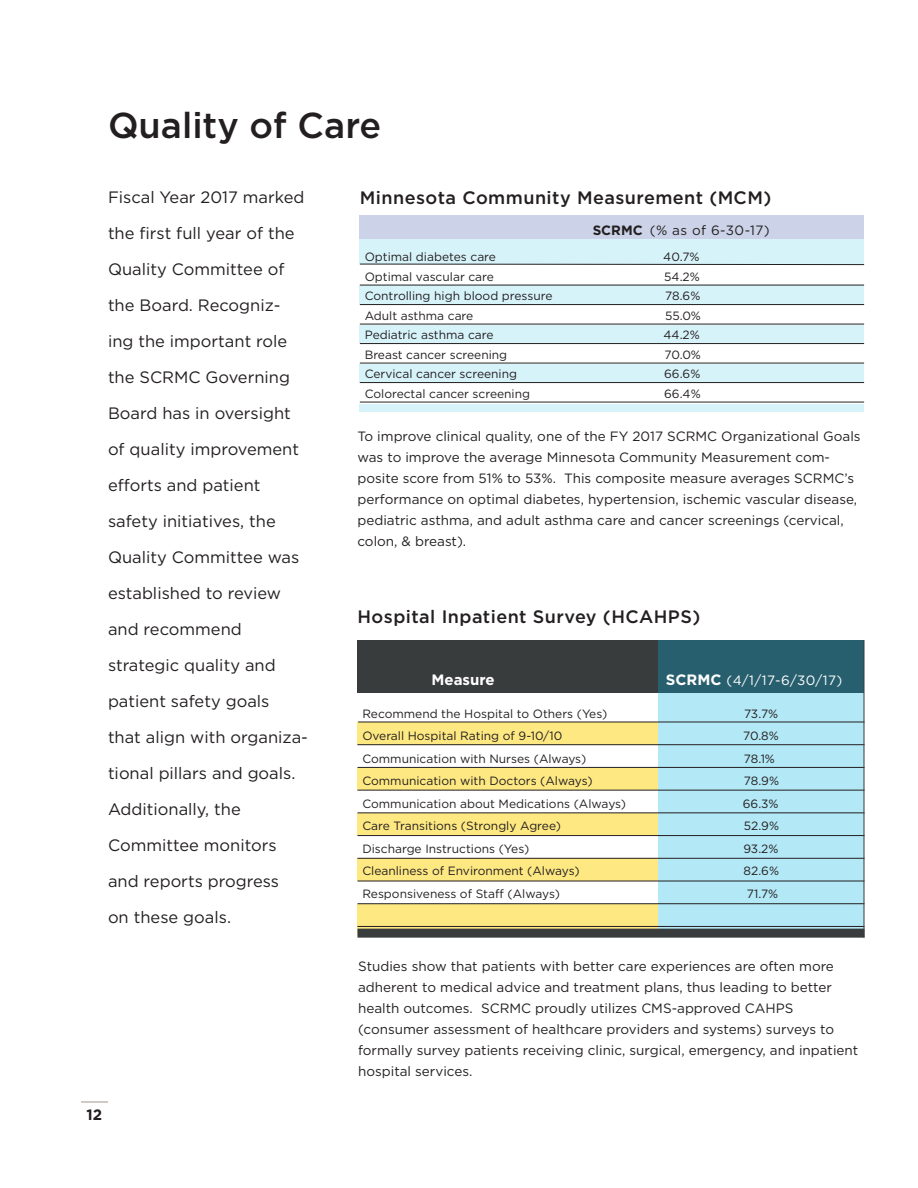
<style>
.page{position:relative;width:918px;height:1188px;background:#fff}
.page>*{position:absolute;margin:0;border:0;box-sizing:border-box;transform-origin:0 0}
.t1{font:500 36px "Gotham";color:#231f20}
.t2{font:500 18px "Gotham";letter-spacing:.025em;color:#231f20}
.t3{font:16.5px/36px "Gotham";color:#231f20}
.t4{font:700 15px "Gotham";color:#fff}
.t5{font:700 15px "Gotham";color:#231f20}
.t6{font:13.5px/21px "Gotham";color:#231f20}
.t7{font:13.5px "Gotham";color:#fff}
.t8{font:12px "Gotham";color:#231f20}
.s1{font-weight:700}
.s2{font-weight:700;font-size:15px}
</style>
<div class="page">
<svg style="left:81px;top:1102px;width:27px;height:1px"></svg>
<div style="left:360px;top:239px;width:504px;height:173px;background:#d7f3fa"></div>
<div style="left:360px;top:264px;width:504px;height:21px;background:#fff"></div>
<div style="left:360px;top:304px;width:504px;height:20px;background:#fff"></div>
<div style="left:360px;top:343px;width:504px;height:21px;background:#fff"></div>
<div style="left:357px;top:383px;width:507px;height:21px;background:#fff"></div>
<div style="left:360px;top:215px;width:504px;height:24px;background:#ccd3e8"></div>
<svg style="left:359px;top:263px;width:506px;height:2px"></svg>
<hr style="left:360px;top:285px;width:504px;height:1px;background:#231f20">
<hr style="left:360px;top:304px;width:504px;height:1px;background:#231f20">
<hr style="left:360px;top:324px;width:504px;height:1px;background:#231f20">
<hr style="left:360px;top:343px;width:504px;height:1px;background:#231f20">
<hr style="left:360px;top:363px;width:504px;height:1px;background:#231f20">
<hr style="left:360px;top:382px;width:504px;height:1px;background:#231f20">
<hr style="left:360px;top:402px;width:504px;height:1px;background:#231f20">
<div style="left:357px;top:691px;width:301px;height:243px;background:#fee882"></div>
<div style="left:357px;top:691px;width:301px;height:31px;background:#fff"></div>
<div style="left:357px;top:745px;width:301px;height:23px;background:#fff"></div>
<div style="left:357px;top:790px;width:301px;height:23px;background:#fff"></div>
<div style="left:357px;top:835px;width:301px;height:23px;background:#fff"></div>
<div style="left:357px;top:881px;width:301px;height:23px;background:#fff"></div>
<div style="left:357px;top:640px;width:507px;height:52px;background:#393c3c"></div>
<svg style="left:658px;top:640px;width:206px;height:289px;background:#97cbd9"></svg>
<hr style="left:358px;top:722px;width:506px;height:1px;background:#231f20">
<hr style="left:357px;top:744px;width:507px;height:1px;background:#231f20">
<hr style="left:357px;top:767px;width:507px;height:1px;background:#231f20">
<hr style="left:357px;top:790px;width:507px;height:1px;background:#231f20">
<hr style="left:357px;top:812px;width:507px;height:1px;background:#231f20">
<hr style="left:357px;top:835px;width:507px;height:1px;background:#231f20">
<hr style="left:357px;top:858px;width:507px;height:1px;background:#231f20">
<hr style="left:357px;top:881px;width:507px;height:1px;background:#231f20">
<hr style="left:357px;top:903px;width:507px;height:1px;background:#231f20">
<hr style="left:357px;top:926px;width:507px;height:1px;background:#231f20">
<div style="left:357px;top:929px;width:507px;height:9px;background:#393c3c"></div>
<hr style="left:864px;top:640px;width:1px;height:298px;background:#393c3c">
<h1 class="t1" style="left:108px;top:105px;width:275px">Quality of Care</h1>
<p class="t3" style="left:108px;top:179px;width:202px">Fiscal Year 2017 marked the first full year of the<br>Quality Committee of the Board. Recogniz&shy;ing the important role the SCRMC Governing<br>Board has in oversight of quality improvement efforts and patient safety initiatives, the<br>Quality Committee was established to review and recommend strategic quality and patient safety goals<br>that align with organiza&shy;tional pillars and goals.<br>Additionally, the<br>Committee monitors and reports progress<br>on these goals.</p>
<p class="t5" style="left:87px;top:1106px;width:17px">12</p>
<h2 class="t2" style="left:360px;top:187px;width:413px">Minnesota Community Measurement (MCM)</h2>
<p class="t6" style="left:593px;top:219px;width:179px"><span class="s1">SCRMC</span> (% as of 6-30-17)</p>
<p class="t8" style="left:365px;top:250px;width:133px">Optimal diabetes care</p>
<p class="t8" style="left:663px;top:250px;width:38px">40.7%</p>
<p class="t8" style="left:365px;top:270px;width:131px">Optimal vascular care</p>
<p class="t8" style="left:664px;top:270px;width:37px">54.2%</p>
<p class="t8" style="left:365px;top:289px;width:189px">Controlling high blood pressure</p>
<p class="t8" style="left:665px;top:289px;width:37px">78.6%</p>
<p class="t8" style="left:365px;top:309px;width:110px">Adult asthma care</p>
<p class="t8" style="left:665px;top:309px;width:37px">55.0%</p>
<p class="t8" style="left:365px;top:328px;width:130px">Pediatric asthma care</p>
<p class="t8" style="left:664px;top:328px;width:38px">44.2%</p>
<p class="t8" style="left:365px;top:348px;width:144px">Breast cancer screening</p>
<p class="t8" style="left:664px;top:348px;width:38px">70.0%</p>
<p class="t8" style="left:365px;top:367px;width:154px">Cervical cancer screening</p>
<p class="t8" style="left:664px;top:367px;width:38px">66.6%</p>
<p class="t8" style="left:365px;top:387px;width:167px">Colorectal cancer screening</p>
<p class="t8" style="left:664px;top:387px;width:38px">66.4%</p>
<p class="t6" style="left:357px;top:426px;width:505px">To improve clinical quality, one of the FY 2017 SCRMC Organizational Goals was to improve the average Minnesota Community Measurement com&shy;posite score from 51% to 53%. This composite measure averages SCRMC’s performance on optimal diabetes, hypertension, ischemic vascular disease, pediatric asthma, and adult asthma care and cancer screenings (cervical, colon, &amp; breast).</p>
<h2 class="t2" style="left:357px;top:606px;width:344px">Hospital Inpatient Survey (HCAHPS)</h2>
<p class="t4" style="left:431px;top:671px;width:65px">Measure</p>
<p class="t7" style="left:666px;top:673px;width:178px"><span class="s2">SCRMC</span> (4/1/17-6/30/17)</p>
<p class="t8" style="left:362px;top:707px;width:246px">Recommend the Hospital to Others (Yes)</p>
<p class="t8" style="left:744px;top:707px;width:36px">73.7%</p>
<p class="t8" style="left:362px;top:729px;width:202px">Overall Hospital Rating of 9-10/10</p>
<p class="t8" style="left:743px;top:729px;width:37px">70.8%</p>
<p class="t8" style="left:362px;top:752px;width:225px">Communication with Nurses (Always)</p>
<p class="t8" style="left:744px;top:752px;width:33px">78.1%</p>
<p class="t8" style="left:362px;top:774px;width:232px">Communication with Doctors (Always)</p>
<p class="t8" style="left:744px;top:774px;width:37px">78.9%</p>
<p class="t8" style="left:362px;top:797px;width:265px">Communication about Medications (Always)</p>
<p class="t8" style="left:743px;top:797px;width:37px">66.3%</p>
<p class="t8" style="left:362px;top:819px;width:200px">Care Transitions (Strongly Agree)</p>
<p class="t8" style="left:744px;top:819px;width:37px">52.9%</p>
<p class="t8" style="left:362px;top:842px;width:168px">Discharge Instructions (Yes)</p>
<p class="t8" style="left:743px;top:842px;width:37px">93.2%</p>
<p class="t8" style="left:362px;top:864px;width:219px">Cleanliness of Environment (Always)</p>
<p class="t8" style="left:744px;top:864px;width:37px">82.6%</p>
<p class="t8" style="left:362px;top:887px;width:199px">Responsiveness of Staff (Always)</p>
<p class="t8" style="left:747px;top:887px;width:33px">71.7%</p>
<p class="t6" style="left:358px;top:955px;width:502px">Studies show that patients with better care experiences are often more adherent to medical advice and treatment plans, thus leading to better health outcomes. SCRMC proudly utilizes CMS-approved CAHPS (consumer assessment of healthcare providers and systems) surveys to formally survey patients receiving clinic, surgical, emergency, and inpatient hospital services.</p>
</div>
